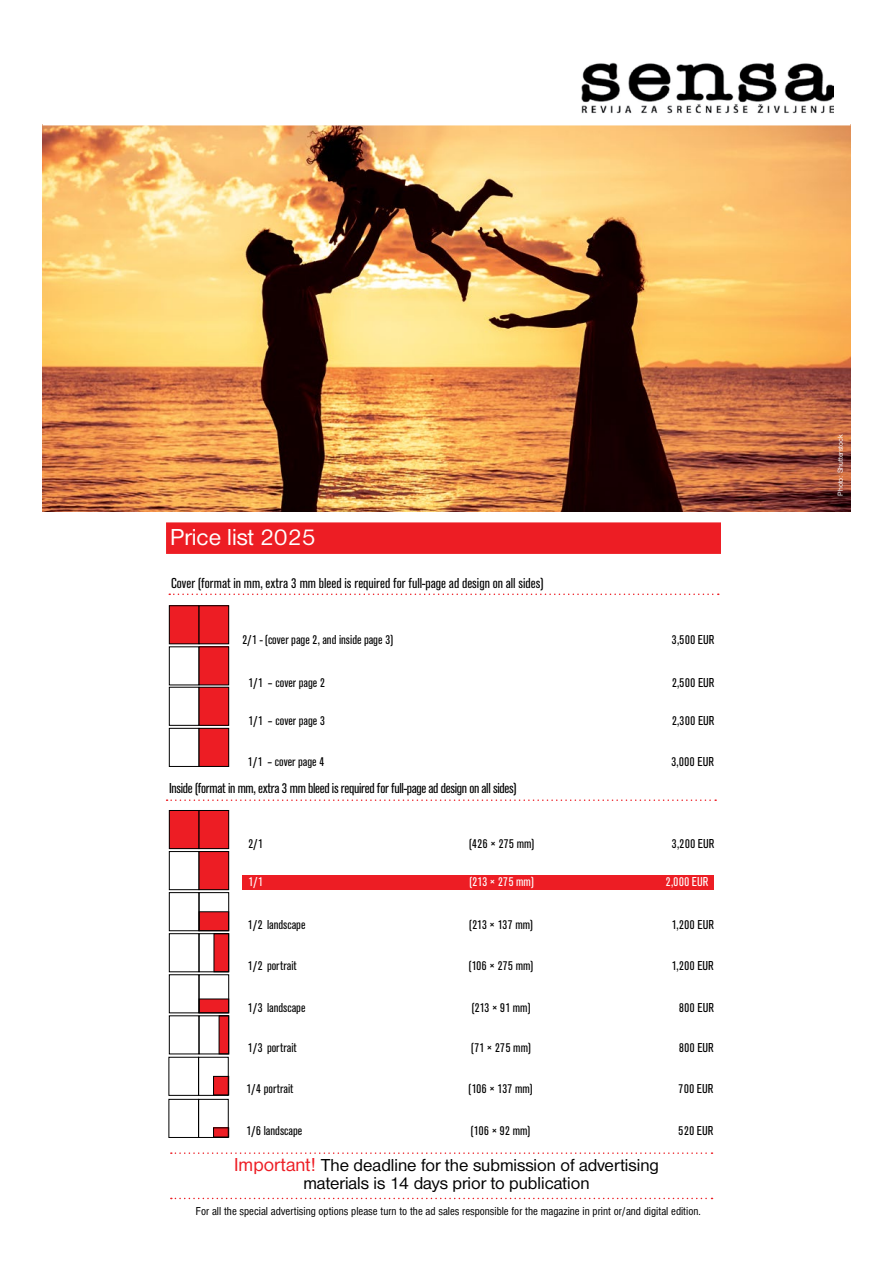
<style>
.page{position:relative;width:893px;height:1263px;background:#fff}
.page>*{position:absolute;margin:0;border:0;box-sizing:border-box;transform-origin:0 0}
.t1{font:24px "Nimbus San DCE";color:#fff}
.tekst{font:18px "Nimbus San DCE";color:#000}
.tekst-2{font:15px "Accius TCE Regu Narr";letter-spacing:-.005em;color:#000}
.tekst-3{font:13.5px "Accius TCE Regu Narr";color:#000}
.tekst-4{font:13.5px "Accius TCE Regu Narr";color:#fff}
.t2{font:condensed 12px "Nimbus San DCE";color:#000}
.t3{font:7.5px "Nimbus San DCE";color:#fff}
.s1{font-size:19.5px;color:#ed1d24}
</style>
<div class="page">
<div style="left:243px;top:875px;width:471px;height:14px;background:#ed1d24"></div>
<div style="left:169px;top:606px;width:30px;height:38px;background:#ed1d24"></div>
<div style="left:169px;top:606px;width:30px;height:38px;border:1px solid #000"></div>
<div style="left:199px;top:606px;width:30px;height:38px;background:#ed1d24"></div>
<div style="left:199px;top:606px;width:30px;height:38px;border:1px solid #000"></div>
<div style="left:169px;top:687px;width:30px;height:38px;border:1px solid #000"></div>
<div style="left:199px;top:687px;width:30px;height:38px;background:#ed1d24"></div>
<div style="left:199px;top:687px;width:30px;height:38px;border:1px solid #000"></div>
<div style="left:169px;top:728px;width:30px;height:38px;border:1px solid #000"></div>
<div style="left:199px;top:728px;width:30px;height:38px;background:#ed1d24"></div>
<div style="left:199px;top:728px;width:30px;height:38px;border:1px solid #000"></div>
<div style="left:169px;top:647px;width:30px;height:38px;border:1px solid #000"></div>
<div style="left:199px;top:647px;width:30px;height:38px;background:#ed1d24"></div>
<div style="left:199px;top:647px;width:30px;height:38px;border:1px solid #000"></div>
<div style="left:169px;top:810px;width:30px;height:39px;background:#ed1d24"></div>
<div style="left:169px;top:810px;width:30px;height:39px;border:1px solid #000"></div>
<div style="left:199px;top:810px;width:30px;height:39px;background:#ed1d24"></div>
<div style="left:199px;top:810px;width:30px;height:39px;border:1px solid #000"></div>
<div style="left:169px;top:851px;width:30px;height:39px;border:1px solid #000"></div>
<div style="left:199px;top:851px;width:30px;height:39px;background:#ed1d24"></div>
<div style="left:199px;top:851px;width:30px;height:39px;border:1px solid #000"></div>
<div style="left:199px;top:912px;width:30px;height:19px;background:#ed1d24"></div>
<div style="left:169px;top:892px;width:30px;height:39px;border:1px solid #000"></div>
<div style="left:199px;top:892px;width:30px;height:39px;border:1px solid #000"></div>
<div style="left:199px;top:999px;width:30px;height:14px;background:#ed1d24"></div>
<div style="left:169px;top:975px;width:30px;height:38px;border:1px solid #000"></div>
<div style="left:199px;top:975px;width:30px;height:38px;border:1px solid #000"></div>
<div style="left:214px;top:934px;width:15px;height:38px;background:#ed1d24"></div>
<div style="left:169px;top:933px;width:30px;height:39px;border:1px solid #000"></div>
<div style="left:199px;top:933px;width:30px;height:39px;border:1px solid #000"></div>
<div style="left:219px;top:1016px;width:10px;height:38px;background:#ed1d24"></div>
<div style="left:169px;top:1016px;width:30px;height:38px;border:1px solid #000"></div>
<div style="left:199px;top:1016px;width:30px;height:38px;border:1px solid #000"></div>
<svg style="left:169px;top:593px;width:550px;height:2px"></svg>
<svg style="left:167px;top:799px;width:549px;height:2px"></svg>
<div style="left:166px;top:522px;width:555px;height:32px;background:#ed1d24"></div>
<img style="left:43px;top:125px;width:807px;height:386px">
<div style="left:214px;top:1076px;width:15px;height:19px;background:#ed1d24"></div>
<div style="left:213px;top:1076px;width:16px;height:19px;border:1px solid #000"></div>
<div style="left:169px;top:1057px;width:30px;height:38px;border:1px solid #000"></div>
<img style="left:582px;top:62px;width:251px;height:52px">
<div style="left:214px;top:1128px;width:15px;height:9px;background:#ed1d24"></div>
<div style="left:213px;top:1128px;width:16px;height:9px;border:1px solid #000"></div>
<div style="left:169px;top:1099px;width:30px;height:38px;border:1px solid #000"></div>
<svg style="left:171px;top:1152px;width:541px;height:2px"></svg>
<svg style="left:171px;top:1198px;width:541px;height:1px"></svg>
<p class="t1" style="left:170px;top:524px;width:147px">Price list 2025</p>
<p class="tekst-2" style="left:171px;top:575px;width:374px">Cover (format in mm, extra 3 mm bleed is required for full-page ad design on all sides)</p>
<p class="tekst-3" style="left:242px;top:632px;width:153px">2/1 - (cover page 2, and inside page 3)</p>
<p class="tekst-3" style="left:672px;top:632px;width:45px">3,500 EUR</p>
<p class="tekst-3" style="left:248px;top:675px;width:78px">1/1 – cover page 2</p>
<p class="tekst-3" style="left:672px;top:675px;width:45px">2,500 EUR</p>
<p class="tekst-3" style="left:248px;top:713px;width:78px">1/1 – cover page 3</p>
<p class="tekst-3" style="left:672px;top:713px;width:45px">2,300 EUR</p>
<p class="tekst-3" style="left:248px;top:754px;width:78px">1/1 – cover page 4</p>
<p class="tekst-3" style="left:671px;top:754px;width:45px">3,000 EUR</p>
<p class="tekst-2" style="left:169px;top:780px;width:349px">Inside (format in mm, extra 3 mm bleed is required for full-page ad design on all sides)</p>
<p class="tekst-3" style="left:248px;top:836px;width:17px">2/1</p>
<p class="tekst-3" style="left:469px;top:836px;width:67px">(426 × 275 mm)</p>
<p class="tekst-3" style="left:672px;top:836px;width:45px">3,200 EUR</p>
<p class="tekst-4" style="left:248px;top:874px;width:17px">1/1</p>
<p class="tekst-4" style="left:470px;top:874px;width:66px">(213 × 275 mm)</p>
<p class="tekst-4" style="left:666px;top:874px;width:45px">2,000 EUR</p>
<p class="tekst-3" style="left:248px;top:917px;width:59px">1/2 landscape</p>
<p class="tekst-3" style="left:469px;top:917px;width:65px">(213 × 137 mm)</p>
<p class="tekst-3" style="left:672px;top:917px;width:44px">1,200 EUR</p>
<p class="tekst-3" style="left:248px;top:958px;width:51px">1/2 portrait</p>
<p class="tekst-3" style="left:469px;top:958px;width:66px">(106 × 275 mm)</p>
<p class="tekst-3" style="left:672px;top:958px;width:44px">1,200 EUR</p>
<p class="tekst-3" style="left:248px;top:1000px;width:59px">1/3 landscape</p>
<p class="tekst-3" style="left:472px;top:1000px;width:60px">(213 × 91 mm)</p>
<p class="tekst-3" style="left:679px;top:1000px;width:37px">800 EUR</p>
<p class="tekst-3" style="left:248px;top:1040px;width:51px">1/3 portrait</p>
<p class="tekst-3" style="left:471px;top:1040px;width:61px">(71 × 275 mm)</p>
<p class="tekst-3" style="left:679px;top:1040px;width:37px">800 EUR</p>
<p class="tekst-3" style="left:246px;top:1081px;width:49px">1/4 portrait</p>
<p class="tekst-3" style="left:469px;top:1081px;width:66px">(106 × 137 mm)</p>
<p class="tekst-3" style="left:678px;top:1081px;width:37px">700 EUR</p>
<p class="tekst-3" style="left:246px;top:1123px;width:58px">1/6 landscape</p>
<p class="tekst-3" style="left:471px;top:1123px;width:61px">(106 × 92 mm)</p>
<p class="tekst-3" style="left:678px;top:1123px;width:37px">520 EUR</p>
<p class="tekst" style="left:234px;top:1154px;width:426px"><span class="s1">Important!</span> The deadline for the submission of advertising</p>
<p class="tekst" style="left:303px;top:1173px;width:288px">materials is 14 days prior to publication</p>
<p class="t2" style="left:196px;top:1205px;width:506px">For all the special advertising options please turn to the ad sales responsible for the magazine in print or/and digital edition.</p>
<p class="t3" style="left:836px;top:496px;width:63px;rotate:-90deg">Photo: Shutterstock</p>
</div>
